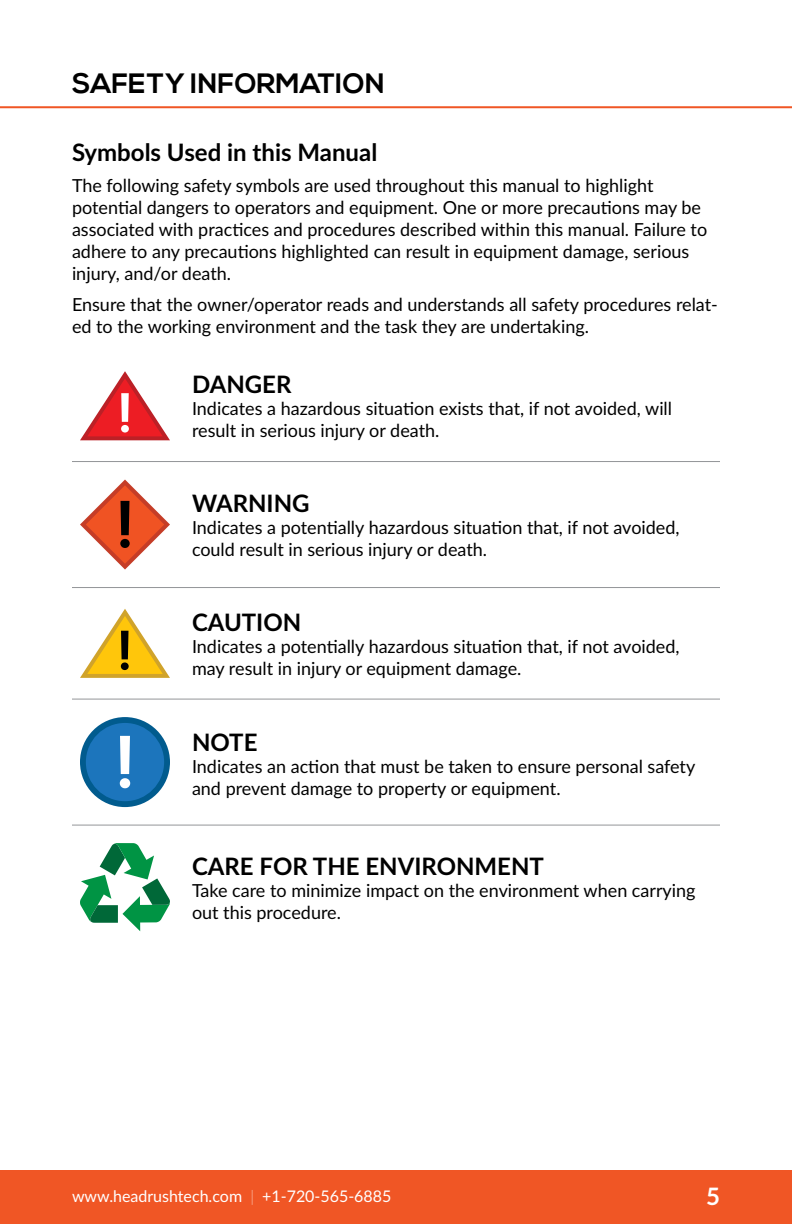
<style>
.page{position:relative;width:792px;height:1224px;background:#fff}
.page>*{position:absolute;margin:0;border:0;box-sizing:border-box;transform-origin:0 0}
.t1{font:700 28px "Nexa";color:#000}
.t2{font:700 24px "Lato";color:#000}
.t3{font:700 24px "Lato";color:#fff}
.t4{font:18px/22px "Lato";color:#000}
.t5{font:16px "Lato";color:#fff}
.s1{font-weight:100}
</style>
<div class="page">
<hr style="left:0;top:106px;width:792px;height:2px;background:#f05625">
<div style="left:0;top:1170px;width:792px;height:54px;background:#f05625"></div>
<hr style="left:72px;top:461px;width:112px;height:1px;background:#939598">
<hr style="left:184px;top:461px;width:536px;height:1px;background:#939598">
<hr style="left:72px;top:587px;width:112px;height:1px;background:#939598">
<hr style="left:184px;top:587px;width:536px;height:1px;background:#939598">
<hr style="left:72px;top:699px;width:112px;height:1px;background:#939598">
<hr style="left:184px;top:699px;width:536px;height:1px;background:#939598">
<hr style="left:72px;top:825px;width:112px;height:1px;background:#939598">
<hr style="left:184px;top:825px;width:536px;height:1px;background:#939598">
<svg style="left:80px;top:371px;width:90px;height:69px"></svg>
<svg style="left:80px;top:480px;width:90px;height:90px"></svg>
<svg style="left:80px;top:609px;width:90px;height:69px"></svg>
<div style="left:80px;top:717px;width:90px;height:90px;background:#015b8e;border-radius:50%"></div>
<div style="left:86px;top:723px;width:78px;height:78px;background:#1c75bc;border-radius:50%"></div>
<svg style="left:120px;top:736px;width:10px;height:52px"></svg>
<svg style="left:80px;top:843px;width:90px;height:88px"></svg>
<h1 class="t1" style="left:72px;top:67px;width:314px">SAFETY INFORMATION</h1>
<h2 class="t2" style="left:72px;top:135px;width:307px">Symbols Used in this Manual</h2>
<p class="t4" style="left:72px;top:174px;width:637px">The following safety symbols are used throughout this manual to highlight potential dangers to operators and equipment. One or more precautions may be associated with practices and procedures described within this manual. Failure to adhere to any precautions highlighted can result in equipment damage, serious injury, and/or death.</p>
<p class="t4" style="left:72px;top:293px;width:647px">Ensure that the owner/operator reads and understands all safety procedures relat&shy;ed to the working environment and the task they are undertaking.</p>
<h2 class="t2" style="left:192px;top:367px;width:101px">DANGER</h2>
<p class="t4" style="left:192px;top:397px;width:482px">Indicates a hazardous situation exists that, if not avoided, will result in serious injury or death.</p>
<h2 class="t2" style="left:192px;top:486px;width:119px">WARNING</h2>
<p class="t4" style="left:192px;top:516px;width:489px">Indicates a potentially hazardous situation that, if not avoided, could result in serious injury or death.</p>
<h2 class="t2" style="left:192px;top:605px;width:111px">CAUTION</h2>
<p class="t4" style="left:192px;top:635px;width:489px">Indicates a potentially hazardous situation that, if not avoided, may result in injury or equipment damage.</p>
<h2 class="t2" style="left:192px;top:725px;width:67px">NOTE</h2>
<p class="t4" style="left:192px;top:755px;width:505px">Indicates an action that must be taken to ensure personal safety and prevent damage to property or equipment.</p>
<h2 class="t2" style="left:192px;top:848px;width:353px">CARE FOR THE ENVIRONMENT</h2>
<p class="t4" style="left:192px;top:879px;width:505px">Take care to minimize impact on the environment when carrying out this procedure.</p>
<p class="t5" style="left:72px;top:1185px;width:321px">www.headrushtech.com <span class="s1">|</span> +1-720-565-6885</p>
<h2 class="t3" style="left:706px;top:1179px;width:15px">5</h2>
</div>
